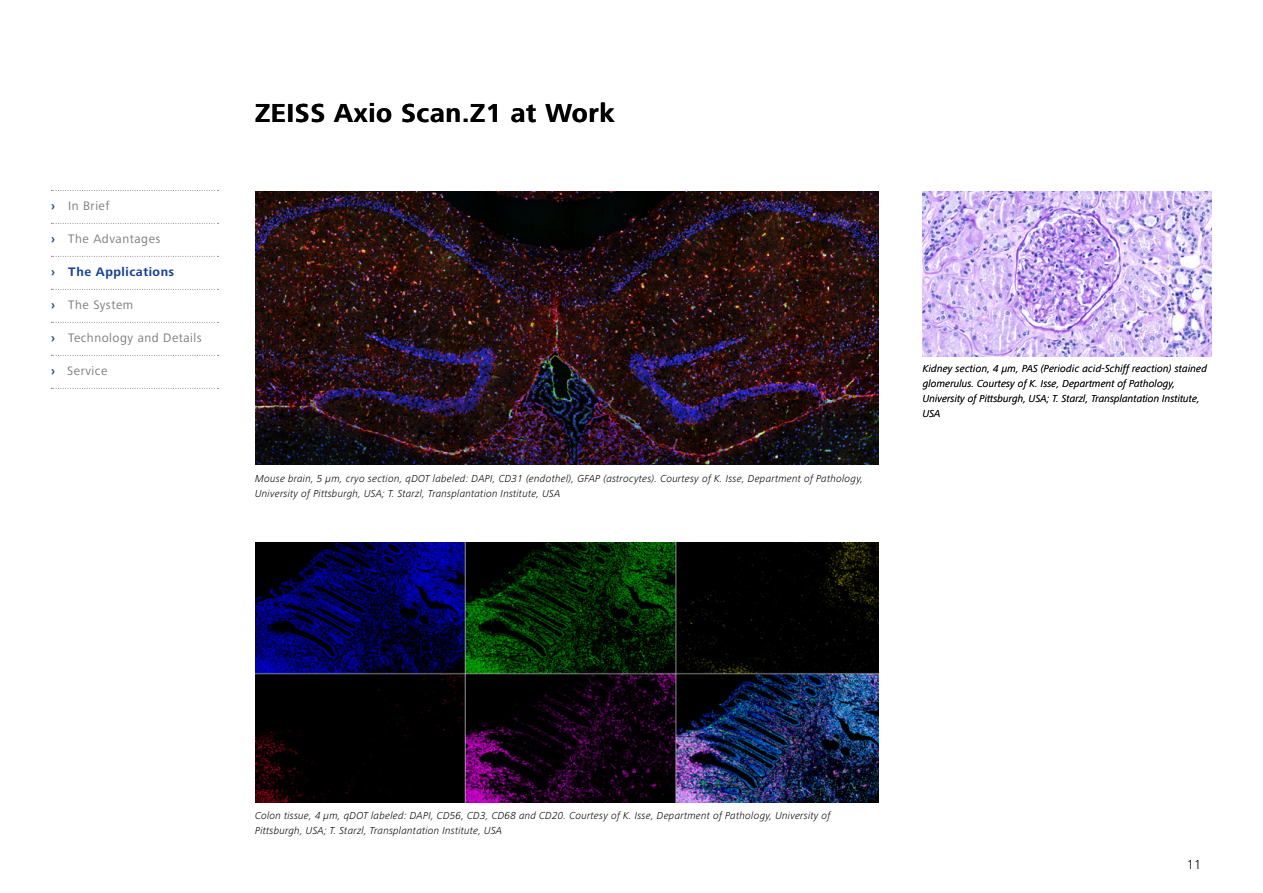
<style>
.page{position:relative;width:1263px;height:893px;background:#fff}
.page>*{position:absolute;margin:0;border:0;box-sizing:border-box;transform-origin:0 0}
.t1{font:700 27px "Zeiss Frutiger Next Pro";letter-spacing:.02em;color:#000}
.t2{font:300 13.5px "Zeiss Frutiger Next Pro";color:#000}
.t3{font:12.75px "Zeiss Frutiger Next Pro";letter-spacing:.04em;color:#7c7b7b}
.t4{font:700 12.75px "Zeiss Frutiger Next Pro";letter-spacing:.04em;color:#164194}
.t5{font:italic 300 10.5px/15px "Zeiss Frutiger Next Pro";letter-spacing:.02em;color:#000}
.s1{font-weight:700;color:#164194}
</style>
<div class="page">
<img style="left:923px;top:192px;width:289px;height:165px">
<img style="left:255px;top:542px;width:623px;height:261px">
<img style="left:255px;top:192px;width:623px;height:273px">
<svg style="left:51px;top:190px;width:168px;height:1px"></svg>
<svg style="left:51px;top:223px;width:168px;height:1px"></svg>
<svg style="left:51px;top:256px;width:168px;height:1px"></svg>
<svg style="left:51px;top:289px;width:168px;height:1px"></svg>
<svg style="left:51px;top:322px;width:168px;height:1px"></svg>
<svg style="left:51px;top:355px;width:168px;height:1px"></svg>
<svg style="left:51px;top:388px;width:168px;height:1px"></svg>
<p class="t3" style="left:51px;top:199px;width:60px"><span class="s1">›</span> In Brief</p>
<p class="t3" style="left:51px;top:232px;width:111px"><span class="s1">›</span> The Advantages</p>
<p class="t4" style="left:51px;top:265px;width:125px">› The Applications</p>
<p class="t3" style="left:51px;top:298px;width:84px"><span class="s1">›</span> The System</p>
<p class="t3" style="left:51px;top:331px;width:152px"><span class="s1">›</span> Technology and Details</p>
<p class="t3" style="left:51px;top:364px;width:58px"><span class="s1">›</span> Service</p>
<h1 class="t1" style="left:255px;top:97px;width:361px">ZEISS Axio Scan.Z1 at Work</h1>
<p class="t5" style="left:255px;top:471px;width:610px">Mouse brain, 5 μm, cryo section, qDOT labeled: DAPI, CD31 (endothel), GFAP (astrocytes). Courtesy of K. Isse, Department of Pathology,<br>University of Pittsburgh, USA; T. Starzl, Transplantation Institute, USA</p>
<p class="t5" style="left:923px;top:361px;width:286px">Kidney section, 4 μm, PAS (Periodic acid-Schiff reaction) stained glomerulus. Courtesy of K. Isse, Department of Pathology, University of Pittsburgh, USA; T. Starzl, Transplantation Institute, USA</p>
<p class="t5" style="left:255px;top:808px;width:577px">Colon tissue, 4 μm, qDOT labeled: DAPI, CD56, CD3, CD68 and CD20. Courtesy of K. Isse, Department of Pathology, University of<br>Pittsburgh, USA; T. Starzl, Transplantation Institute, USA</p>
<p class="t2" style="left:1187px;top:856px;width:16px">11</p>
</div>
